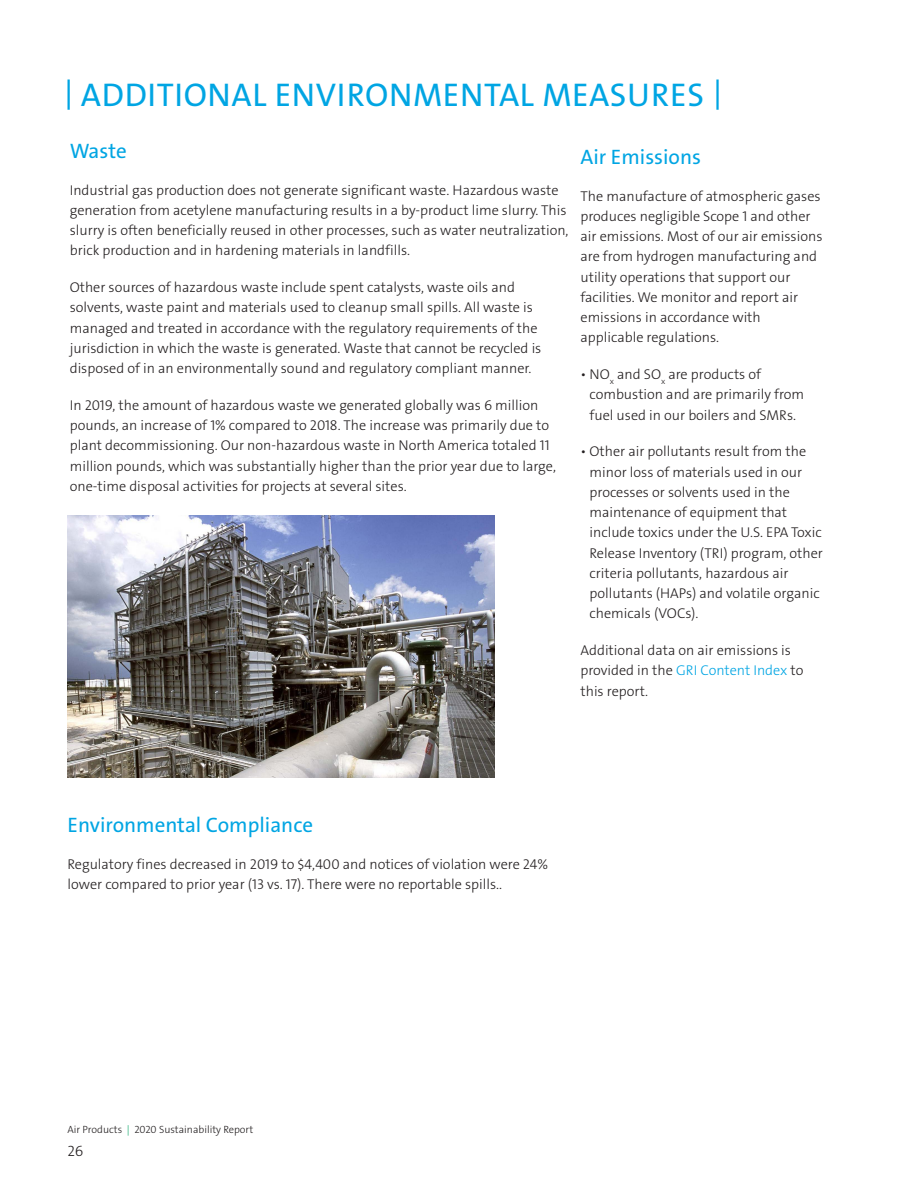
<style>
.page{position:relative;width:918px;height:1188px;background:#fff}
.page>*{position:absolute;margin:0;border:0;box-sizing:border-box;transform-origin:0 0}
.t1{font:33px "The Sans LF";letter-spacing:.02em;color:#00a5e3}
.t2{font:21px "The Sans LF";color:#00a5e3}
.t3{font:300 15px "The Sans LF";color:#231f20}
.t4{font:300 14.25px/20.2px "The Sans LF";color:#231f20}
.t5{font:300 10.5px "The Sans LF";color:#231f20}
.s1{color:#00a5e3}
.s2{color:#00a261}
</style>
<div class="page">
<hr style="left:68px;top:80px;width:2px;height:30px;background:#00a5e3">
<hr style="left:716px;top:80px;width:3px;height:30px;background:#00a5e3">
<img style="left:68px;top:515px;width:427px;height:263px">
<h1 class="t1" style="left:81px;top:74px;width:625px">ADDITIONAL ENVIRONMENTAL MEASURES</h1>
<h2 class="t2" style="left:70px;top:137px;width:59px">Waste</h2>
<p class="t4" style="left:70px;top:180px;width:500px">Industrial gas production does not generate significant waste. Hazardous waste generation from acetylene manufacturing results in a by-product lime slurry. This slurry is often beneficially reused in other processes, such as water neutralization, brick production and in hardening materials in landfills.</p>
<p class="t4" style="left:70px;top:277px;width:473px">Other sources of hazardous waste include spent catalysts, waste oils and solvents, waste paint and materials used to cleanup small spills. All waste is managed and treated in accordance with the regulatory requirements of the jurisdiction in which the waste is generated. Waste that cannot be recycled is disposed of in an environmentally sound and regulatory compliant manner.</p>
<p class="t4" style="left:70px;top:395px;width:488px">In 2019, the amount of hazardous waste we generated globally was 6 million pounds, an increase of 1% compared to 2018. The increase was primarily due to plant decommissioning. Our non-hazardous waste in North America totaled 11 million pounds, which was substantially higher than the prior year due to large, one-time disposal activities for projects at several sites.</p>
<h2 class="t2" style="left:580px;top:143px;width:122px">Air Emissions</h2>
<p class="t4" style="left:580px;top:186px;width:243px">The manufacture of atmospheric gases produces negligible Scope 1 and other air emissions. Most of our air emissions are from hydrogen manufacturing and utility operations that support our facilities. We monitor and report air emissions in accordance with applicable regulations.</p>
<p class="t4" style="left:590px;top:364px;width:216px;text-indent:-9px">• NO<sub>x</sub> and SO<sub>x</sub> are products of combustion and are primarily from fuel used in our boilers and SMRs.</p>
<p class="t4" style="left:590px;top:442px;width:235px;text-indent:-9px">• Other air pollutants result from the minor loss of materials used in our processes or solvents used in the maintenance of equipment that include toxics under the U.S. EPA Toxic Release Inventory (TRI) program, other criteria pollutants, hazardous air pollutants (HAPs) and volatile organic chemicals (VOCs).</p>
<p class="t4" style="left:580px;top:640px;width:225px">Additional data on air emissions is provided in the <span class="s1">GRI Content Index</span> to this report.</p>
<h2 class="t2" style="left:68px;top:812px;width:247px">Environmental Compliance</h2>
<p class="t4" style="left:68px;top:854px;width:482px">Regulatory fines decreased in 2019 to $4,400 and notices of violation were 24% lower compared to prior year (13 vs. 17). There were no reportable spills..</p>
<p class="t5" style="left:68px;top:1123px;width:187px">Air Products <span class="s2">|</span> 2020 Sustainability Report</p>
<p class="t3" style="left:68px;top:1141px;width:17px">26</p>
</div>
